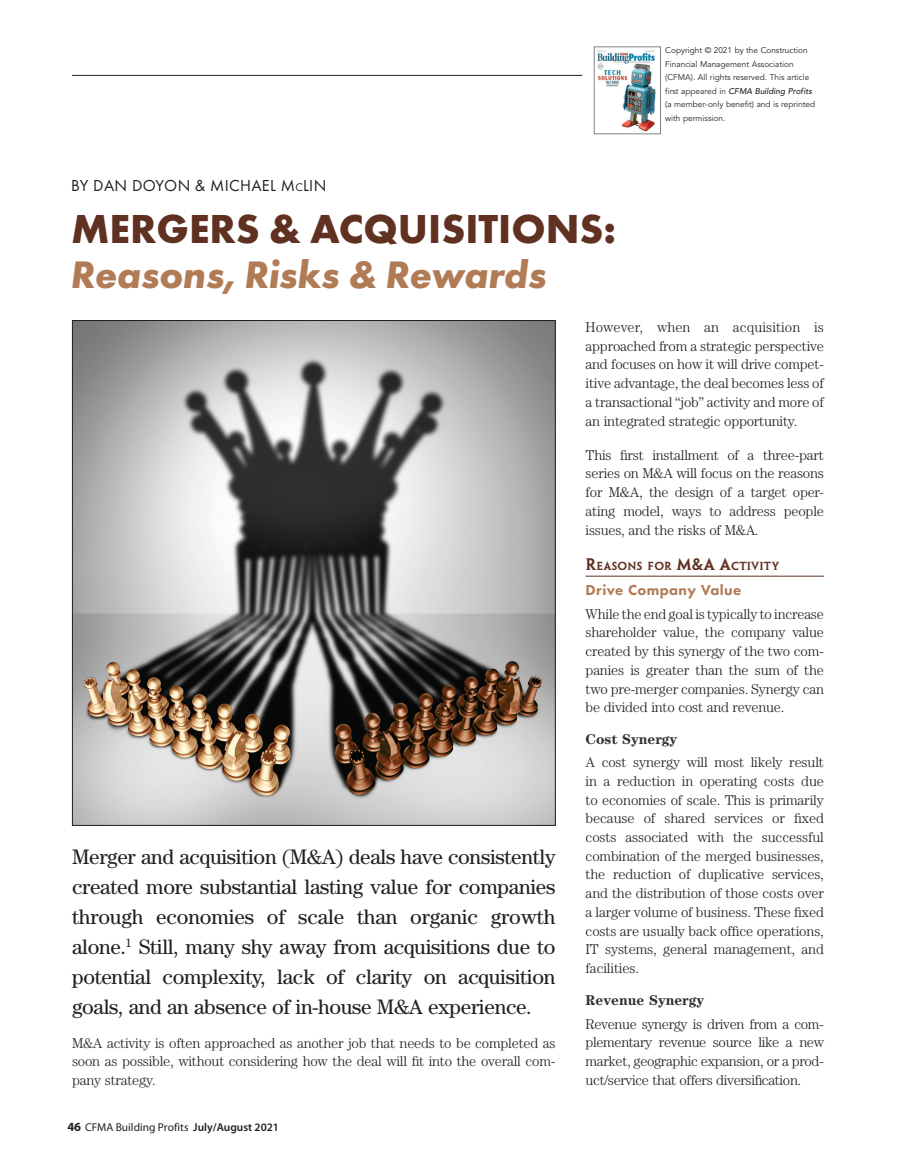
<style>
.page{position:relative;width:905px;height:1175px;background:#fff}
.page>*{position:absolute;margin:0;border:0;box-sizing:border-box;transform-origin:0 0}
.TB_Article_Title_Lin{font:700 42px "Futura PT";color:#603121}
.TB_Article_Title_Lin-2{font:italic 700 39.75px "Futura PT";letter-spacing:-.01em;color:#b07b55}
.TB_Deck_2020{font:21px/30px "Century";letter-spacing:-.015em;color:#231f20;text-align:justify}
.TB_Article_Author_or{font:16.5px "Futura PT";letter-spacing:.02em;color:#231f20}
.TB_Sub_2_2020{font:800 15px "Futura PT";letter-spacing:.025em;color:#b07b55}
.TB_Article_Text_2020{font:300 14.25px/18.8px "Century";letter-spacing:-.015em;color:#231f20;text-align:justify}
.TB_Sub_3_2020{font:700 14.25px "Century";color:#312f30}
.t1{font:11.4px "Myriad Pro";letter-spacing:.005em;color:#231f20}
.TB_Sub_1_2020{font:10.5px "Penumbra Semibold Serif";letter-spacing:.015em;color:#603121}
._3_SubSS_3rd_all_1{font:8.25px/13.5px "Avenir LT Std";color:#231f20}
.s1{font-size:11.55px}
.s2{font-weight:500;font-style:italic}
.s3{font-weight:700;font-size:12.45px}
.s4{font-weight:600}
.s5{font-size:15px}
</style>
<div class="page">
<hr style="left:72px;top:75px;width:738px;height:1px;background:#231f20">
<img style="left:74px;top:322px;width:479px;height:501px">
<hr style="left:585px;top:576px;width:239px;height:1px;background:#603121">
<div style="left:582px;top:39px;width:242px;height:102px;background:#fff;border-radius:18px"></div>
<img style="left:597px;top:50px;width:59px;height:82px">
<div style="left:594px;top:47px;width:66px;height:87px;border:1px solid #808285"></div>
<p class="TB_Article_Author_or" style="left:71px;top:176px;width:257px">BY DAN DOYON &amp; MICHAEL M<span class="s1">c</span>LIN</p>
<p class="TB_Article_Title_Lin" style="left:71px;top:202px;width:546px">MERGERS &amp; ACQUISITIONS:</p>
<p class="TB_Article_Title_Lin-2" style="left:71px;top:250px;width:477px">Reasons, Risks &amp; Rewards</p>
<p class="_3_SubSS_3rd_all_1" style="left:665px;top:44px;width:151px">Copyright © 2021 by the Construction Financial Management Association (CFMA). All rights reserved. This article first appeared in <span class="s2">CFMA Building Profits </span>(a member-only benefit) and is reprinted with permission.</p>
<p class="TB_Deck_2020" style="left:72px;top:841px;width:485px">Merger and acquisition (M&amp;A) deals have consistently created more substantial lasting value for companies through economies of scale than organic growth alone.<sup>1</sup> Still, many shy away from acquisitions due to potential complexity, lack of clarity on acquisition goals, and an absence of in-house M&amp;A experience.</p>
<p class="TB_Article_Text_2020" style="left:72px;top:1033px;width:485px">M&amp;A activity is often approached as another job that needs to be completed as soon as possible, without considering how the deal will fit into the overall com&shy;pany strategy.</p>
<p class="t1" style="left:68px;top:1119px;width:213px"><span class="s3">46</span> CFMA Building Profits <span class="s4">July/August 2021</span></p>
<p class="TB_Article_Text_2020" style="left:585px;top:317px;width:240px">However, when an acquisition is approached from a strategic perspective and focuses on how it will drive compet&shy;itive advantage, the deal becomes less of a transactional “job” activity and more of an integrated strategic opportunity.</p>
<p class="TB_Article_Text_2020" style="left:585px;top:445px;width:240px">This first installment of a three-part series on M&amp;A will focus on the reasons for M&amp;A, the design of a target oper&shy;ating model, ways to address people issues, and the risks of M&amp;A.</p>
<p class="TB_Sub_1_2020" style="left:585px;top:559px;width:195px"><span class="s5">R</span>EASONS FOR <span class="s5">M&amp;A A</span>CTIVITY</p>
<p class="TB_Sub_2_2020" style="left:585px;top:581px;width:157px">Drive Company Value</p>
<p class="TB_Article_Text_2020" style="left:585px;top:604px;width:240px">While the end goal is typically to increase shareholder value, the company value created by this synergy of the two com&shy;panies is greater than the sum of the two pre-merger companies. Synergy can be divided into cost and revenue.</p>
<p class="TB_Sub_3_2020" style="left:585px;top:730px;width:93px">Cost Synergy</p>
<p class="TB_Article_Text_2020" style="left:585px;top:752px;width:240px">A cost synergy will most likely result in a reduction in operating costs due to economies of scale. This is primarily because of shared services or fixed costs associated with the successful combination of the merged businesses, the reduction of duplicative services, and the distribution of those costs over a larger volume of business. These fixed costs are usually back office operations, IT systems, general management, and facilities.</p>
<p class="TB_Sub_3_2020" style="left:585px;top:992px;width:120px">Revenue Synergy</p>
<p class="TB_Article_Text_2020" style="left:585px;top:1014px;width:240px">Revenue synergy is driven from a com&shy;plementary revenue source like a new market, geographic expansion, or a prod&shy;uct/service that offers diversification.</p>
</div>
